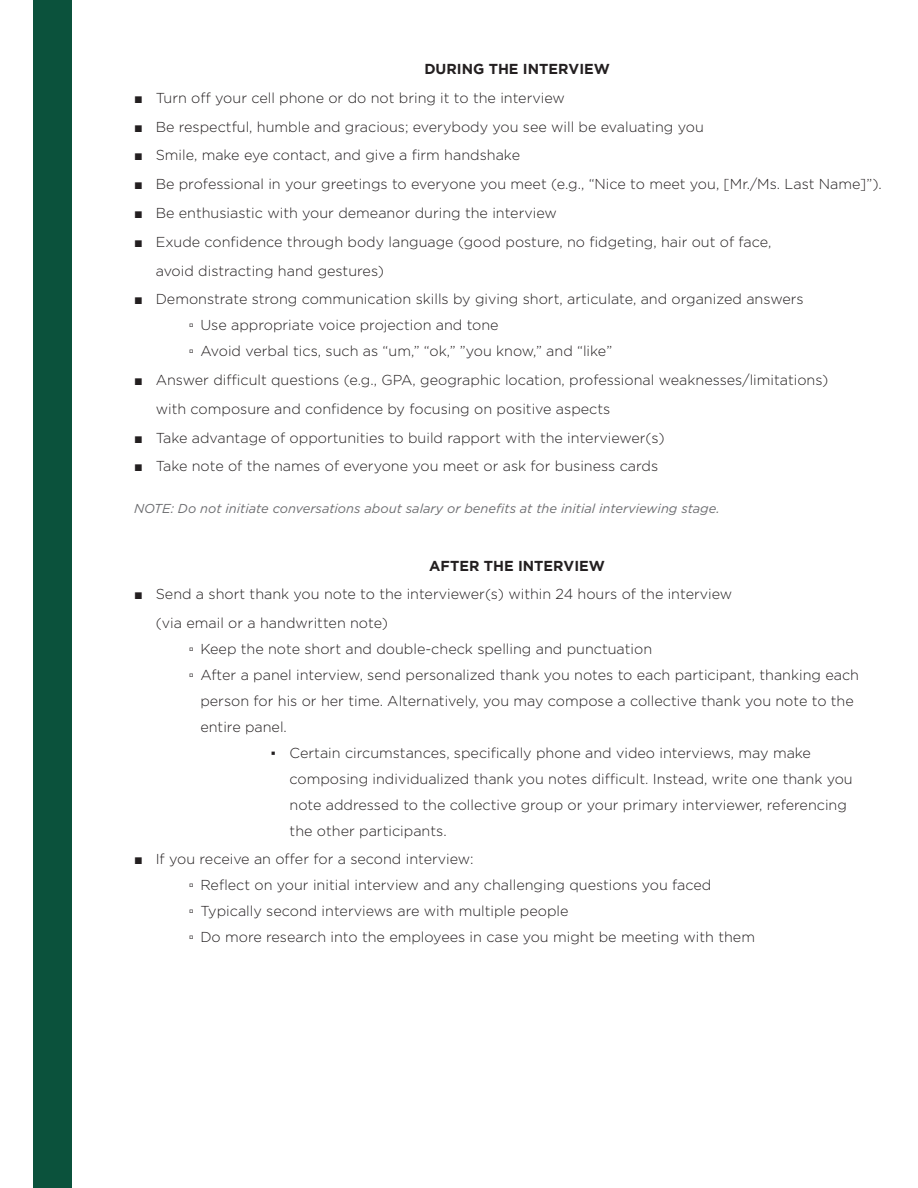
<style>
.page{position:relative;width:918px;height:1188px;background:#fff}
.page>*{position:absolute;margin:0;border:0;box-sizing:border-box;transform-origin:0 0}
.t1{font:300 14.4px/26px "Gotham";color:#231f20}
.t2{font:700 14.4px "Gotham";color:#231f20}
.t3{font:italic 12.9px "Gotham";color:#6c6d70}
.s1{font-family:"Arial";font-weight:400}
</style>
<div class="page">
<div style="left:33px;top:0;width:39px;height:1188px;background:#0b523c"></div>
<p class="t2" style="left:424px;top:61px;width:187px">DURING THE INTERVIEW</p>
<p class="t1" style="left:134px;top:84px;width:432px"><span class="s1">■</span> Turn off your cell phone or do not bring it to the interview</p>
<p class="t1" style="left:134px;top:113px;width:571px"><span class="s1">■</span> Be respectful, humble and gracious; everybody you see will be evaluating you</p>
<p class="t1" style="left:134px;top:142px;width:387px"><span class="s1">■</span> Smile, make eye contact, and give a firm handshake</p>
<p class="t1" style="left:134px;top:171px;width:749px"><span class="s1">■</span> Be professional in your greetings to everyone you meet (e .g ., “Nice to meet you, [Mr ./Ms . Last Name]”) .</p>
<p class="t1" style="left:134px;top:199px;width:424px"><span class="s1">■</span> Be enthusiastic with your demeanor during the interview</p>
<p class="t1" style="left:156px;top:227px;width:617px;line-height:28.8px;text-indent:-22px"><span class="s1">■</span> Exude confidence through body language (good posture, no fidgeting, hair out of face, avoid distracting hand gestures)</p>
<p class="t1" style="left:189px;top:286px;width:616px;text-indent:-55px"><span class="s1">■</span> Demonstrate strong communication skills by giving short, articulate, and organized answers <span class="s1">▫</span> Use appropriate voice projection and tone<br><span class="s1">▫</span> Avoid verbal tics, such as “um,” “ok,” ”you know,” and “like”</p>
<p class="t1" style="left:156px;top:365px;width:674px;line-height:28.8px;text-indent:-22px"><span class="s1">■</span> Answer difficult questions (e .g ., GPA, geographic location, professional weaknesses/limitations) with composure and confidence by focusing on positive aspects</p>
<p class="t1" style="left:134px;top:424px;width:532px"><span class="s1">■</span> Take advantage of opportunities to build rapport with the interviewer(s)</p>
<p class="t1" style="left:134px;top:453px;width:526px"><span class="s1">■</span> Take note of the names of everyone you meet or ask for business cards</p>
<p class="t3" style="left:134px;top:500px;width:587px">NOTE: Do not initiate conversations about salary or benefits at the initial interviewing stage.</p>
<p class="t2" style="left:429px;top:557px;width:177px">AFTER THE INTERVIEW</p>
<p class="t1" style="left:156px;top:580px;width:578px;line-height:28.8px;text-indent:-22px"><span class="s1">■</span> Send a short thank you note to the interviewer(s) within 24 hours of the interview (via email or a handwritten note)</p>
<p class="t1" style="left:189px;top:636px;width:465px"><span class="s1">▫</span> Keep the note short and double-check spelling and punctuation</p>
<p class="t1" style="left:189px;top:662px;width:672px"><span class="s1">▫</span> After a panel interview, send personalized thank you notes to each participant, thanking each</p>
<p class="t1" style="left:200px;top:687px;width:655px">person for his or her time . Alternatively, you may compose a collective thank you note to the</p>
<p class="t1" style="left:200px;top:713px;width:88px">entire panel .</p>
<p class="t1" style="left:290px;top:739px;width:565px;text-indent:-19px"><span class="s1">▪</span> Certain circumstances, specifically phone and video interviews, may make composing individualized thank you notes difficult . Instead, write one thank you note addressed to the collective group or your primary interviewer, referencing the other participants .</p>
<p class="t1" style="left:189px;top:846px;width:568px;text-indent:-55px"><span class="s1">■</span> If you receive an offer for a second interview:<br><span class="s1">▫</span> Reflect on your initial interview and any challenging questions you faced<br><span class="s1">▫</span> Typically second interviews are with multiple people<br><span class="s1">▫</span> Do more research into the employees in case you might be meeting with them</p>
</div>
